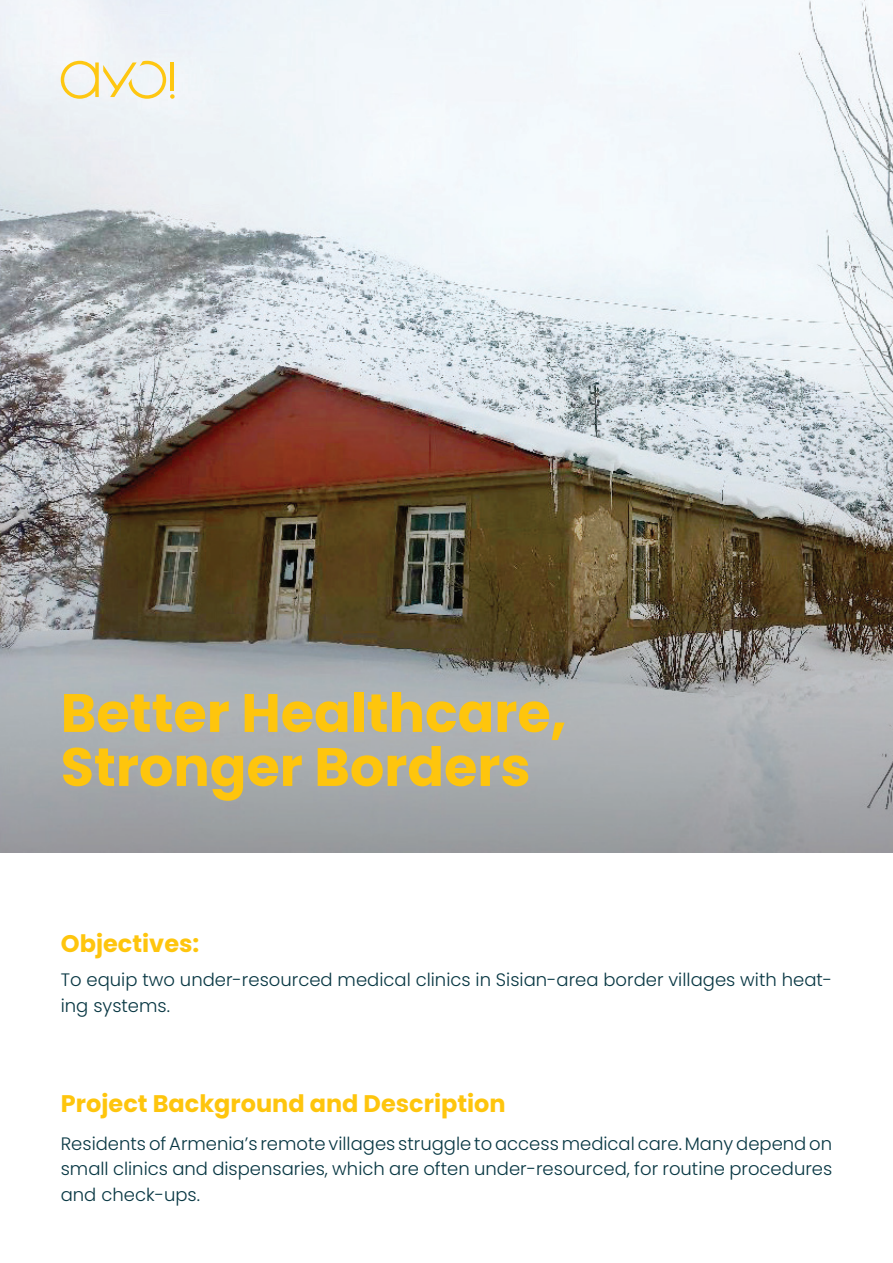
<style>
.page{position:relative;width:893px;height:1263px;background:#fff}
.page>*{position:absolute;margin:0;border:0;box-sizing:border-box;transform-origin:0 0}
.t1{font:700 54px/54px "Poppins";color:#fec50d}
.t2{font:700 24px "Poppins";color:#fec50d}
.t3{font:300 18px/25.5px "Poppins";color:#083743}
</style>
<div class="page">
<img style="left:0;top:0;width:893px;height:852px">
<svg style="left:61px;top:61px;width:114px;height:38px"></svg>
<h1 class="t1" style="left:61px;top:686px;width:507px">Better Healthcare,<br>Stronger Borders</h1>
<h2 class="t2" style="left:61px;top:929px;width:140px">Objectives:</h2>
<p class="t3" style="left:61px;top:967px;width:773px">To equip two under-resourced medical clinics in Sisian-area border villages with heat&shy;ing systems.</p>
<h2 class="t2" style="left:61px;top:1089px;width:446px">Project Background and Description</h2>
<p class="t3" style="left:61px;top:1130px;width:773px;text-align:justify">Residents of Armenia’s remote villages struggle to access medical care. Many depend on small clinics and dispensaries, which are often under-resourced, for routine procedures and check-ups.</p>
</div>
